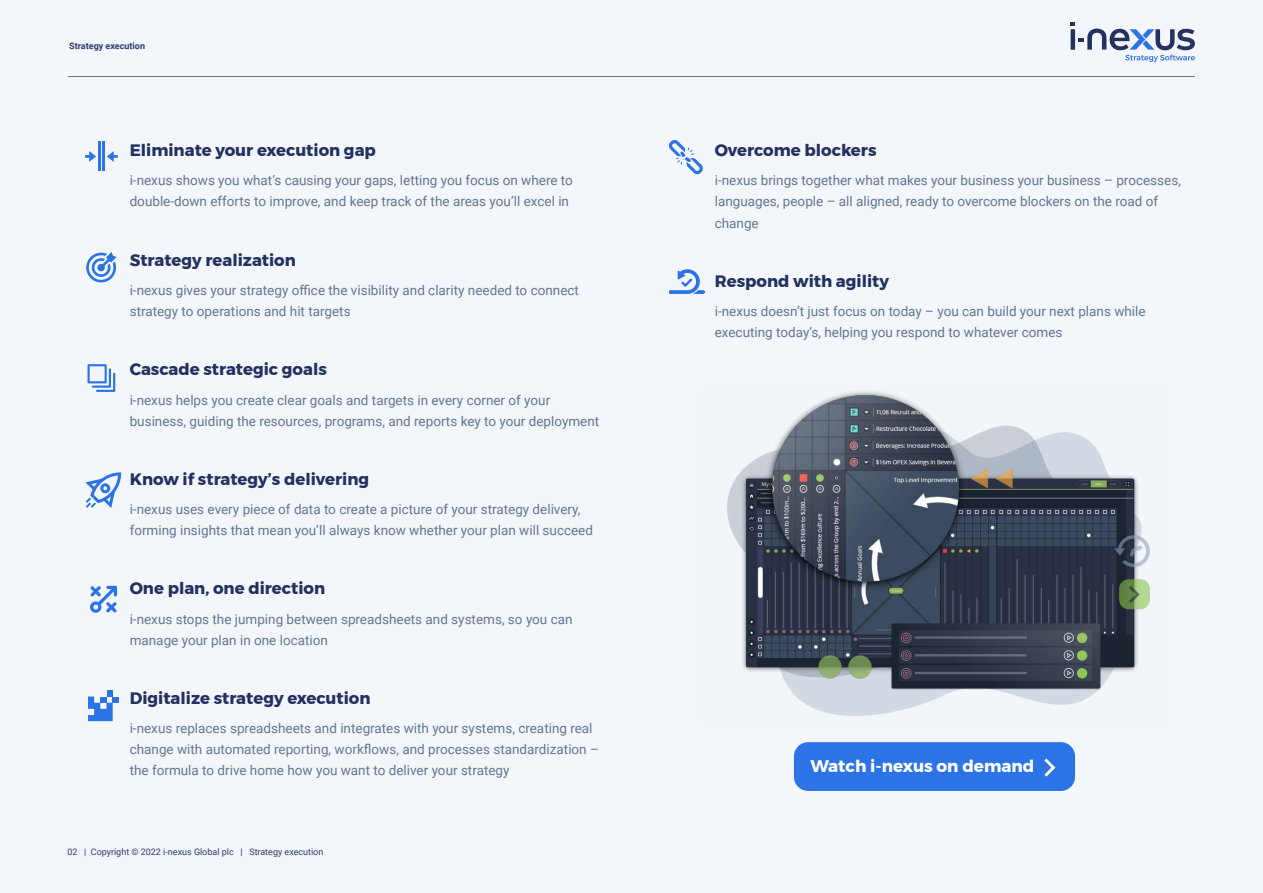
<style>
.page{position:relative;width:1263px;height:893px;background:#f3f6fa}
.page>*{position:absolute;margin:0;border:0;box-sizing:border-box;transform-origin:0 0}
.t1{font:700 16.8px "Montserrat";color:#fff}
.t2{font:700 16.5px "Montserrat";color:#233160}
.t3{font:13.5px/21px "Roboto";color:#627792}
.t4{font:9px "Roboto";color:#2b3d70}
.t5{font:700 9px "Roboto";color:#2b3d70}
</style>
<div class="page">
<svg style="left:1070px;top:22px;width:125px;height:40px"></svg>
<hr style="left:68px;top:76px;width:1127px;height:1px;background:#627792">
<svg style="left:107px;top:151px;width:11px;height:11px"></svg>
<svg style="left:85px;top:151px;width:11px;height:11px"></svg>
<hr style="left:103px;top:141px;width:2px;height:30px;background:#2c73e6">
<hr style="left:98px;top:141px;width:3px;height:30px;background:#2c73e6">
<svg style="left:88px;top:691px;width:31px;height:30px"></svg>
<img style="left:727px;top:391px;width:423px;height:325px">
<div style="left:794px;top:742px;width:281px;height:49px;background:#2c73e6;border-radius:14px"></div>
<svg style="left:1044px;top:758px;width:12px;height:19px"></svg>
<svg style="left:88px;top:364px;width:27px;height:28px"></svg>
<svg style="left:86px;top:252px;width:31px;height:30px"></svg>
<svg style="left:85px;top:472px;width:36px;height:36px"></svg>
<svg style="left:90px;top:586px;width:27px;height:27px"></svg>
<svg style="left:669px;top:140px;width:34px;height:35px"></svg>
<svg style="left:669px;top:269px;width:37px;height:25px"></svg>
<p class="t5" style="left:69px;top:39px;width:77px">Strategy execution</p>
<p class="t2" style="left:130px;top:137px;width:248px">Eliminate your execution gap</p>
<p class="t3" style="left:130px;top:170px;width:445px">i-nexus shows you what’s causing your gaps, letting you focus on where to double-down efforts to improve, and keep track of the areas you’ll excel in</p>
<p class="t2" style="left:130px;top:246px;width:168px">Strategy realization</p>
<p class="t3" style="left:130px;top:279px;width:451px">i-nexus gives your strategy office the visibility and clarity needed to connect strategy to operations and hit targets</p>
<p class="t2" style="left:130px;top:356px;width:199px">Cascade strategic goals</p>
<p class="t3" style="left:130px;top:389px;width:471px">i-nexus helps you create clear goals and targets in every corner of your business, guiding the resources, programs, and reports key to your deployment</p>
<p class="t2" style="left:130px;top:465px;width:241px">Know if strategy’s delivering</p>
<p class="t3" style="left:130px;top:498px;width:465px">i-nexus uses every piece of data to create a picture of your strategy delivery, forming insights that mean you’ll always know whether your plan will succeed</p>
<p class="t2" style="left:130px;top:575px;width:197px">One plan, one direction</p>
<p class="t3" style="left:130px;top:608px;width:444px">i-nexus stops the jumping between spreadsheets and systems, so you can manage your plan in one location</p>
<p class="t2" style="left:130px;top:684px;width:242px">Digitalize strategy execution</p>
<p class="t3" style="left:130px;top:717px;width:471px">i-nexus replaces spreadsheets and integrates with your systems, creating real change with automated reporting, workflows, and processes standardization – the formula to drive home how you want to deliver your strategy</p>
<p class="t4" style="left:68px;top:845px;width:257px">02 | Copyright © 2022 i-nexus Global plc | Strategy execution</p>
<p class="t2" style="left:715px;top:137px;width:163px">Overcome blockers</p>
<p class="t3" style="left:715px;top:170px;width:468px">i-nexus brings together what makes your business your business – processes, languages, people – all aligned, ready to overcome blockers on the road of change</p>
<p class="t2" style="left:715px;top:267px;width:176px">Respond with agility</p>
<p class="t3" style="left:715px;top:300px;width:432px">i-nexus doesn’t just focus on today – you can build your next plans while executing today’s, helping you respond to whatever comes</p>
<p class="t1" style="left:810px;top:753px;width:225px">Watch i-nexus on demand</p>
</div>
